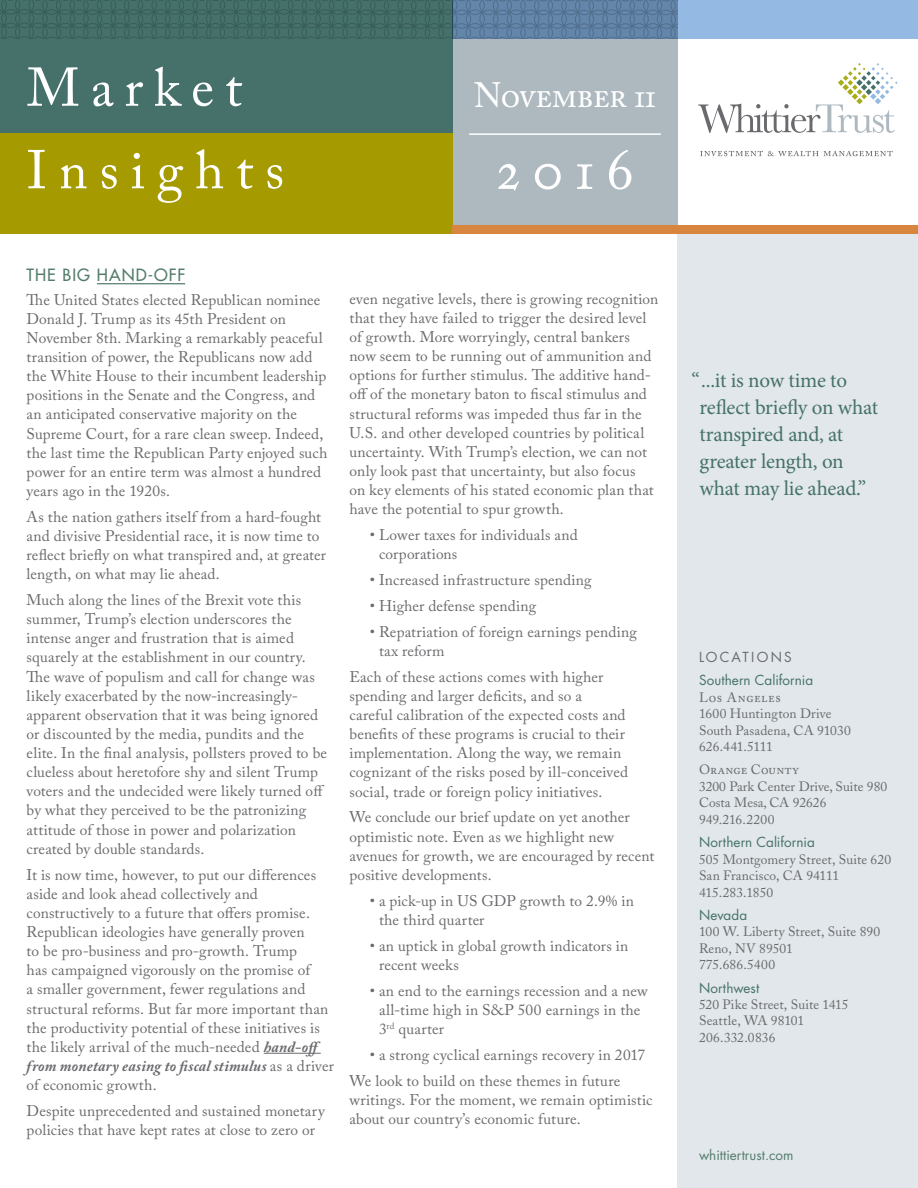
<style>
.page{position:relative;width:918px;height:1188px;background:#fff}
.page>*{position:absolute;margin:0;border:0;box-sizing:border-box;transform-origin:0 0}
.t1{font:58.5px "Adobe Caslon Regular SC";color:#fff}
.t2{font:54px/82.5px "Adobe Caslon Pro";letter-spacing:.22em;color:#fff}
.t3{font:35.1px "Adobe Caslon Regular SC";letter-spacing:-.03em;color:#fff}
.t4{font:21px/27px "Minion Pro";letter-spacing:-.015em;color:#46716b}
.t5{font:16.5px "Futura";letter-spacing:.06em;color:#557d6c}
.t6{font:15.3px/19.2px "Adobe Caslon Pro";letter-spacing:.01em;color:#696a6d}
.t7{font:13.5px/16.5px "Adobe Caslon";letter-spacing:.005em;color:#696a6d}
.t8{font:13.5px/16.5px "Adobe Caslon Pro";color:#696a6d}
.t9{font:13.5px "Futura";letter-spacing:.005em;color:#46716b}
.t10{font:13.5px "Futura";color:#557d6c}
.t11{font:13.5px "Adobe Caslon Regular SC";letter-spacing:.045em;color:#696a6d}
.t12{font:13.5px "Futura";letter-spacing:.165em;color:#696a6d}
.s1{font-weight:700;font-style:italic}
</style>
<div class="page">
<div style="left:678px;top:229px;width:240px;height:959px;background:#e1e7ea"></div>
<hr style="left:97px;top:283px;width:88px;height:1px;background:#557d6c">
<hr style="left:264px;top:1053px;width:57px;height:1px;background:#696a6d">
<div style="left:452px;top:0;width:226px;height:225px;background:#adb8bf"></div>
<div style="left:0;top:0;width:452px;height:133px;background:#46716b"></div>
<svg style="left:700px;top:151px;width:193px;height:5px"></svg>
<svg style="left:698px;top:63px;width:200px;height:70px"></svg>
<div style="left:0;top:134px;width:452px;height:100px;background:#a59a00"></div>
<div style="left:452px;top:0;width:466px;height:39px;background:#94bae3"></div>
<svg style="left:0;top:0;width:678px;height:39px"></svg>
<div style="left:452px;top:225px;width:466px;height:9px;background:#d8863f"></div>
<hr style="left:469px;top:133px;width:192px;height:2px;background:#fff">
<h2 class="t2" style="left:27px;top:46px;width:259px">Market<br>Insights</h2>
<h3 class="t3" style="left:474px;top:74px;width:184px">November 11</h3>
<h1 class="t1" style="left:496px;top:135px;width:140px">2016</h1>
<p class="t5" style="left:27px;top:264px;width:160px">THE BIG HAND-OFF</p>
<p class="t6" style="left:27px;top:290px;width:302px">The United States elected Republican nominee Donald J. Trump as its 45th President on November 8th. Marking a remarkably peaceful transition of power, the Republicans now add the White House to their incumbent leadership positions in the Senate and the Congress, and an anticipated conservative majority on the Supreme Court, for a rare clean sweep. Indeed, the last time the Republican Party enjoyed such power for an entire term was almost a hundred years ago in the 1920s.</p>
<p class="t6" style="left:27px;top:507px;width:301px">As the nation gathers itself from a hard-fought and divisive Presidential race, it is now time to reflect briefly on what transpired and, at greater length, on what may lie ahead.</p>
<p class="t6" style="left:27px;top:590px;width:302px">Much along the lines of the Brexit vote this summer, Trump’s election underscores the intense anger and frustration that is aimed squarely at the establishment in our country.<br>The wave of populism and call for change was likely exacerbated by the now-increasingly&shy;apparent observation that it was being ignored or discounted by the media, pundits and the elite. In the final analysis, pollsters proved to be clueless about heretofore shy and silent Trump voters and the undecided were likely turned off by what they perceived to be the patronizing attitude of those in power and polarization created by double standards.</p>
<p class="t6" style="left:27px;top:865px;width:309px">It is now time, however, to put our differences aside and look ahead collectively and constructively to a future that offers promise.<br>Republican ideologies have generally proven<br>to be pro-business and pro-growth. Trump<br>has campaigned vigorously on the promise of<br>a smaller government, fewer regulations and structural reforms. But far more important than the productivity potential of these initiatives is the likely arrival of the much-needed <span class="s1">hand-off from monetary easing to fiscal stimulus</span> as a driver of economic growth.</p>
<p class="t6" style="left:27px;top:1101px;width:300px">Despite unprecedented and sustained monetary policies that have kept rates at close to zero or</p>
<p class="t6" style="left:349px;top:289px;width:310px">even negative levels, there is growing recognition that they have failed to trigger the desired level of growth. More worryingly, central bankers now seem to be running out of ammunition and options for further stimulus. The additive hand&shy;off of the monetary baton to fiscal stimulus and structural reforms was impeded thus far in the U.S. and other developed countries by political uncertainty. With Trump’s election, we can not only look past that uncertainty, but also focus<br>on key elements of his stated economic plan that have the potential to spur growth.</p>
<p class="t6" style="left:379px;top:525px;width:200px;text-indent:-9px">• Lower taxes for individuals and corporations</p>
<p class="t6" style="left:370px;top:570px;width:224px">• Increased infrastructure spending</p>
<p class="t6" style="left:370px;top:596px;width:168px">• Higher defense spending</p>
<p class="t6" style="left:379px;top:622px;width:260px;text-indent:-9px">• Repatriation of foreign earnings pending tax reform</p>
<p class="t6" style="left:349px;top:667px;width:280px">Each of these actions comes with higher spending and larger deficits, and so a careful calibration of the expected costs and benefits of these programs is crucial to their implementation. Along the way, we remain cognizant of the risks posed by ill-conceived social, trade or foreign policy initiatives.</p>
<p class="t6" style="left:349px;top:808px;width:306px">We conclude our brief update on yet another optimistic note. Even as we highlight new avenues for growth, we are encouraged by recent positive developments.</p>
<p class="t6" style="left:379px;top:891px;width:256px;text-indent:-9px">• a pick-up in US GDP growth to 2.9% in the third quarter</p>
<p class="t6" style="left:379px;top:936px;width:251px;text-indent:-9px">• an uptick in global growth indicators in recent weeks</p>
<p class="t6" style="left:379px;top:981px;width:270px;text-indent:-9px">• an end to the earnings recession and a new all-time high in S&amp;P 500 earnings in the<br>3<sup>rd</sup> quarter</p>
<p class="t6" style="left:349px;top:1042px;width:297px;line-height:26px;text-indent:20px">• a strong cyclical earnings recovery in 2017<br>We look to build on these themes in future</p>
<p class="t6" style="left:349px;top:1090px;width:305px">writings. For the moment, we remain optimistic about our country’s economic future.</p>
<h3 class="t4" style="left:700px;top:367px;width:180px;text-indent:-8px">“ ...it is now time to reflect briefly on what transpired and, at greater length, on what may lie ahead.”</h3>
<p class="t12" style="left:699px;top:648px;width:94px">LOCATIONS</p>
<p class="t9" style="left:699px;top:671px;width:116px">Southern California</p>
<p class="t11" style="left:699px;top:689px;width:83px">Los Angeles</p>
<p class="t7" style="left:699px;top:705px;width:153px">1600 Huntington Drive<br>South Pasadena, CA 91030<br>626.441.5111</p>
<p class="t8" style="left:699px;top:761px;width:190px">Orange County<br>3200 Park Center Drive, Suite 980<br>Costa Mesa, CA 92626</p>
<p class="t7" style="left:699px;top:811px;width:77px">949.216.2200</p>
<p class="t9" style="left:699px;top:833px;width:117px">Northern California</p>
<p class="t7" style="left:699px;top:851px;width:194px">505 Montgomery Street, Suite 620<br>San Francisco, CA 94111<br>415.283.1850</p>
<p class="t9" style="left:699px;top:906px;width:50px">Nevada</p>
<p class="t7" style="left:699px;top:924px;width:183px">100 W. Liberty Street, Suite 890<br>Reno, NV 89501<br>775.686.5400</p>
<p class="t9" style="left:699px;top:978px;width:62px">Northwest</p>
<p class="t7" style="left:699px;top:996px;width:151px">520 Pike Street, Suite 1415<br>Seattle, WA 98101<br>206.332.0836</p>
<p class="t10" style="left:699px;top:1145px;width:96px">whittiertrust.com</p>
</div>
